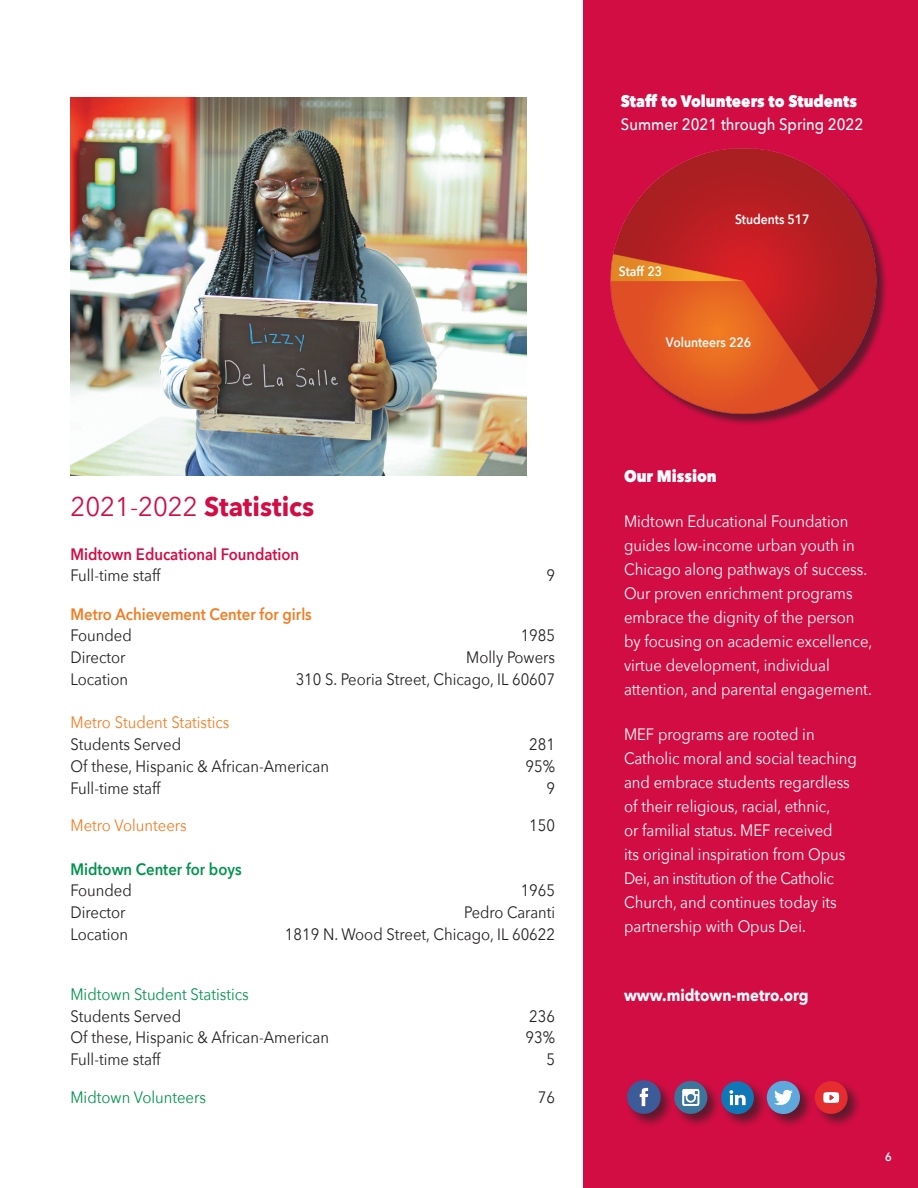
<style>
.page{position:relative;width:918px;height:1188px;background:#fff}
.page>*{position:absolute;margin:0;border:0;box-sizing:border-box;transform-origin:0 0}
.t1{font:700 27px "Avenir Next";color:#d20d44;scale:.95 1}
.t2{font:16.5px/24px "Avenir Next";color:#fff;scale:.9 1}
.t3{font:16.5px "Avenir Next";color:#231f20;scale:.9 1}
.t4{font:16.5px "Avenir Next";color:#00934d;scale:.9 1}
.t5{font:800 16.5px "Avenir Next";color:#fff;scale:.9 1}
.t6{font:16.5px "Avenir Next";color:#f47b21;scale:.9 1}
.t7{font:600 16.5px "Avenir Next";color:#f47b21;scale:.9 1}
.t8{font:600 16.5px "Avenir Next";color:#d20d44;scale:.9 1}
.t9{font:500 16.5px "Avenir Next";color:#fff;scale:.9 1}
.t10{font:700 16.5px "Avenir Next";color:#fff;scale:.9 1}
.t11{font:600 16.5px "Avenir Next";color:#00934d;scale:.9 1}
.t12{font:16.5px "Avenir Next";color:#231f20;scale:.89 1}
.t13{font:600 13.5px "Avenir Next";color:#fff;scale:.9 1}
.t14{font:600 12px "Avenir Next";color:#fff;scale:.9 1}
.s1{font-weight:400}
</style>
<div class="page">
<img style="left:70px;top:97px;width:457px;height:378px">
<div style="left:584px;top:0;width:334px;height:1188px;background:#d20d44"></div>
<div style="left:626px;top:1079px;width:237px;height:50px;background:#231f20;opacity:.66"></div>
<svg style="left:815px;top:1081px;width:33px;height:33px"></svg>
<svg style="left:721px;top:1081px;width:33px;height:33px"></svg>
<svg style="left:627px;top:1080px;width:34px;height:34px"></svg>
<svg style="left:674px;top:1081px;width:34px;height:33px"></svg>
<svg style="left:767px;top:1081px;width:33px;height:33px"></svg>
<div style="left:612px;top:150px;width:276px;height:276px;background:#231f20;opacity:.63"></div>
<img style="left:610px;top:148px;width:273px;height:267px">
<h1 class="t1" style="left:70px;top:490px;width:258px"><span class="s1">2021-2022</span> Statistics</h1>
<p class="t8" style="left:70px;top:540px;width:256px">Midtown Educational Foundation</p>
<p class="t3" style="left:70px;top:566px;width:102px">Full-time staff</p>
<p class="t3" style="left:547px;top:566px;width:11px">9</p>
<p class="t7" style="left:70px;top:600px;width:270px">Metro Achievement Center for girls</p>
<p class="t3" style="left:70px;top:626px;width:70px">Founded</p>
<p class="t3" style="left:521px;top:626px;width:40px">1985</p>
<p class="t3" style="left:71px;top:648px;width:63px">Director</p>
<p class="t3" style="left:466px;top:648px;width:100px">Molly Powers</p>
<p class="t3" style="left:71px;top:669px;width:66px">Location</p>
<p class="t3" style="left:296px;top:669px;width:290px">310 S. Peoria Street, Chicago, IL 60607</p>
<p class="t6" style="left:71px;top:713px;width:178px">Metro Student Statistics</p>
<p class="t3" style="left:71px;top:735px;width:124px">Students Served</p>
<p class="t3" style="left:529px;top:735px;width:30px">281</p>
<p class="t3" style="left:71px;top:756px;width:289px">Of these, Hispanic &amp; African-American</p>
<p class="t3" style="left:526px;top:756px;width:34px">95%</p>
<p class="t3" style="left:71px;top:778px;width:102px">Full-time staff</p>
<p class="t3" style="left:547px;top:778px;width:11px">9</p>
<p class="t6" style="left:71px;top:816px;width:131px">Metro Volunteers</p>
<p class="t3" style="left:529px;top:816px;width:30px">150</p>
<p class="t11" style="left:71px;top:855px;width:192px">Midtown Center for boys</p>
<p class="t3" style="left:71px;top:881px;width:70px">Founded</p>
<p class="t3" style="left:521px;top:881px;width:40px">1965</p>
<p class="t3" style="left:71px;top:902px;width:63px">Director</p>
<p class="t12" style="left:464px;top:903px;width:104px">Pedro Caranti</p>
<p class="t3" style="left:70px;top:924px;width:66px">Location</p>
<p class="t3" style="left:285px;top:924px;width:302px">1819 N. Wood Street, Chicago, IL 60622</p>
<p class="t4" style="left:70px;top:984px;width:200px">Midtown Student Statistics</p>
<p class="t3" style="left:70px;top:1006px;width:124px">Students Served</p>
<p class="t3" style="left:529px;top:1006px;width:30px">236</p>
<p class="t3" style="left:71px;top:1028px;width:289px">Of these, Hispanic &amp; African-American</p>
<p class="t3" style="left:526px;top:1028px;width:34px">93%</p>
<p class="t3" style="left:71px;top:1050px;width:102px">Full-time staff</p>
<p class="t3" style="left:547px;top:1050px;width:11px">5</p>
<p class="t4" style="left:70px;top:1087px;width:152px">Midtown Volunteers</p>
<p class="t3" style="left:538px;top:1087px;width:21px">76</p>
<p class="t5" style="left:621px;top:91px;width:264px">Staff to Volunteers to Students</p>
<p class="t9" style="left:621px;top:110px;width:271px">Summer 2021 through Spring 2022</p>
<p class="t13" style="left:619px;top:260px;width:50px">Staff 23</p>
<p class="t13" style="left:735px;top:208px;width:84px">Students 517</p>
<p class="t13" style="left:666px;top:331px;width:96px">Volunteers 226</p>
<p class="t5" style="left:624px;top:466px;width:105px">Our Mission</p>
<p class="t2" style="left:624px;top:509px;width:277px">Midtown Educational Foundation guides low-income urban youth in Chicago along pathways of success.<br>Our proven enrichment programs embrace the dignity of the person by focusing on academic excellence, virtue development, individual attention, and parental engagement.</p>
<p class="t2" style="left:624px;top:722px;width:260px">MEF programs are rooted in<br>Catholic moral and social teaching and embrace students regardless of their religious, racial, ethnic,<br>or familial status. MEF received<br>its original inspiration from Opus<br>Dei, an institution of the Catholic<br>Church, and continues today its partnership with Opus Dei.</p>
<p class="t10" style="left:624px;top:985px;width:207px">www.midtown-metro.org</p>
<p class="t14" style="left:885px;top:1146px;width:9px">6</p>
</div>
